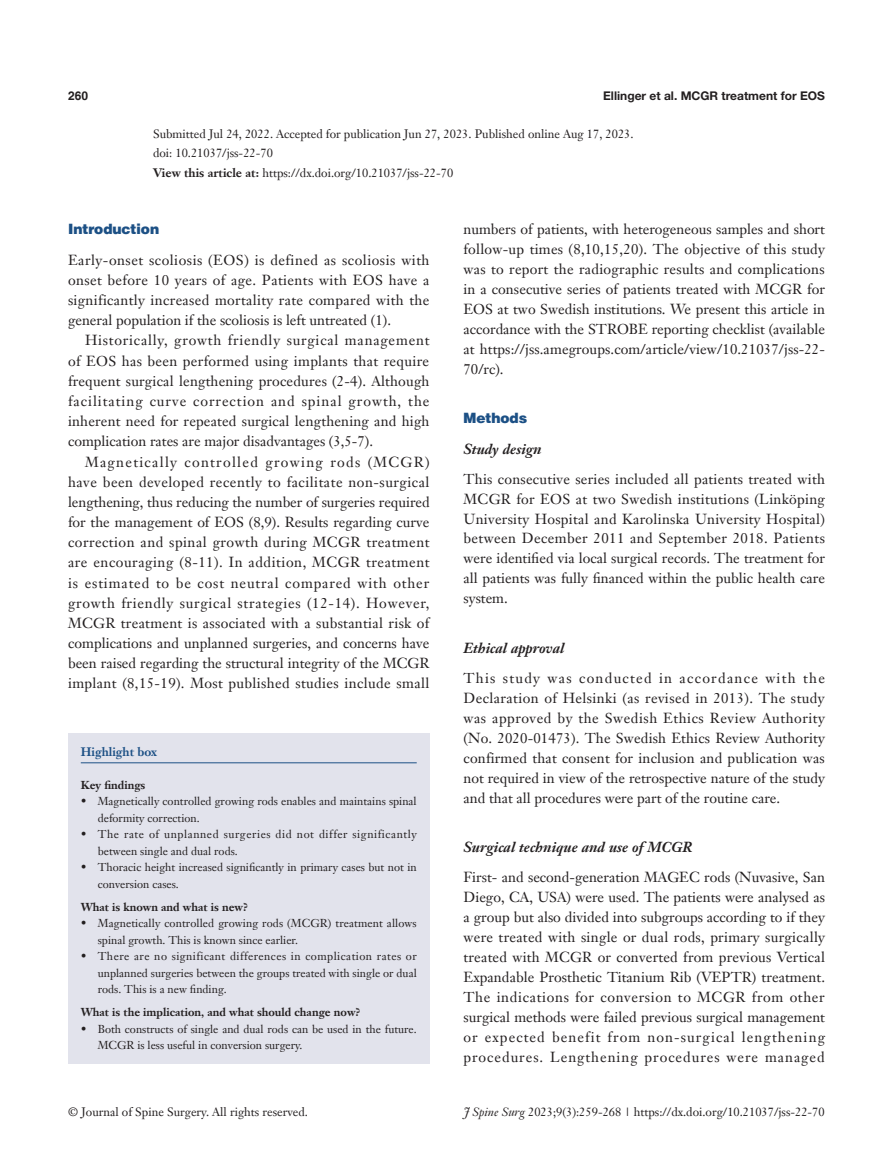
<style>
.page{position:relative;width:893px;height:1170px;background:#fff}
.page>*{position:absolute;margin:0;border:0;box-sizing:border-box;transform-origin:0 0}
.t1{font:14.25px/20px "Janson Text LT";color:#231f20;text-align:justify}
.t2{font:italic 700 14.25px "Janson Text LT";color:#231f20}
.t3{font:900 14.25px "Helvetica";color:#1c5085}
.t4{font:12px/19.6px "Janson Text LT";color:#231f20}
.t5{font:700 12px "Helvetica Neue LT Pro";color:#231f20}
.t6{font:700 12px "Janson Text LT";color:#1c5085}
.t7{font:700 12px "Helvetica";color:#231f20}
.t8{font:11.25px/16.5px "Janson Text LT";color:#231f20}
.t9{font:700 11.25px "Janson Text LT";color:#231f20}
.t10{font:11.25px/16.5px "Janson Text LT";letter-spacing:.05em;color:#231f20}
.s1{font-weight:700}
.s2{font-style:italic}
</style>
<div class="page">
<div style="left:68px;top:733px;width:361px;height:330px;background:#e2e3ec"></div>
<hr style="left:81px;top:762px;width:336px;height:1px;background:#1c5085">
<p class="t7" style="left:68px;top:88px;width:22px">260</p>
<p class="t5" style="left:603px;top:88px;width:223px">Ellinger et al. MCGR treatment for EOS</p>
<p class="t4" style="left:153px;top:124px;width:482px">Submitted Jul 24, 2022. Accepted for publication Jun 27, 2023. Published online Aug 17, 2023. doi: 10.21037/jss-22-70<br><span class="s1">View this article at:</span> https://dx.doi.org/10.21037/jss-22-70</p>
<p class="t3" style="left:68px;top:220px;width:93px">Introduction</p>
<p class="t1" style="left:68px;top:250px;width:363px">Early-onset scoliosis (EOS) is defined as scoliosis with onset before 10 years of age. Patients with EOS have a significantly increased mortality rate compared with the general population if the scoliosis is left untreated (1).</p>
<p class="t1" style="left:68px;top:330px;width:363px;text-indent:17px">Historically, growth friendly surgical management of EOS has been performed using implants that require frequent surgical lengthening procedures (2-4). Although facilitating curve correction and spinal growth, the inherent need for repeated surgical lengthening and high complication rates are major disadvantages (3,5-7).</p>
<p class="t1" style="left:68px;top:451px;width:363px;text-indent:17px">Magnetically controlled growing rods (MCGR) have been developed recently to facilitate non-surgical lengthening, thus reducing the number of surgeries required for the management of EOS (8,9). Results regarding curve correction and spinal growth during MCGR treatment are encouraging (8-11). In addition, MCGR treatment is estimated to be cost neutral compared with other growth friendly surgical strategies (12-14). However, MCGR treatment is associated with a substantial risk of complications and unplanned surgeries, and concerns have been raised regarding the structural integrity of the MCGR implant (8,15-19). Most published studies include small</p>
<p class="t6" style="left:81px;top:744px;width:78px">Highlight box</p>
<p class="t9" style="left:81px;top:777px;width:66px">Key findings</p>
<p class="t8" style="left:98px;top:793px;width:320px;text-indent:-17px">• Magnetically controlled growing rods enables and maintains spinal deformity correction.</p>
<p class="t10" style="left:98px;top:826px;width:321px;text-indent:-17px">• The rate of unplanned surgeries did not differ significantly between single and dual rods.</p>
<p class="t8" style="left:98px;top:859px;width:320px;text-indent:-17px">• Thoracic height increased significantly in primary cases but not in conversion cases.</p>
<p class="t9" style="left:81px;top:899px;width:169px">What is known and what is new?</p>
<p class="t8" style="left:98px;top:915px;width:320px;text-indent:-17px">• Magnetically controlled growing rods (MCGR) treatment allows spinal growth. This is known since earlier.</p>
<p class="t8" style="left:98px;top:948px;width:320px;text-align:justify;text-indent:-17px">• There are no significant differences in complication rates or unplanned surgeries between the groups treated with single or dual rods. This is a new finding.</p>
<p class="t9" style="left:81px;top:1005px;width:281px">What is the implication, and what should change now?</p>
<p class="t8" style="left:98px;top:1020px;width:320px;text-indent:-17px">• Both constructs of single and dual rods can be used in the future.<br>MCGR is less useful in conversion surgery.</p>
<p class="t1" style="left:463px;top:219px;width:363px">numbers of patients, with heterogeneous samples and short follow-up times (8,10,15,20). The objective of this study was to report the radiographic results and complications in a consecutive series of patients treated with MCGR for EOS at two Swedish institutions. We present this article in accordance with the STROBE reporting checklist (available at https://jss.amegroups.com/article/view/10.21037/jss-22- 70/rc).</p>
<p class="t3" style="left:463px;top:409px;width:65px">Methods</p>
<p class="t2" style="left:463px;top:439px;width:80px">Study design</p>
<p class="t1" style="left:463px;top:468px;width:363px">This consecutive series included all patients treated with MCGR for EOS at two Swedish institutions (Linköping University Hospital and Karolinska University Hospital) between December 2011 and September 2018. Patients were identified via local surgical records. The treatment for all patients was fully financed within the public health care system.</p>
<p class="t2" style="left:463px;top:638px;width:102px">Ethical approval</p>
<p class="t1" style="left:463px;top:668px;width:363px">This study was conducted in accordance with the Declaration of Helsinki (as revised in 2013). The study was approved by the Swedish Ethics Review Authority (No. 2020-01473). The Swedish Ethics Review Authority confirmed that consent for inclusion and publication was not required in view of the retrospective nature of the study and that all procedures were part of the routine care.</p>
<p class="t2" style="left:463px;top:838px;width:230px">Surgical technique and use of MCGR</p>
<p class="t1" style="left:463px;top:867px;width:363px">First- and second-generation MAGEC rods (Nuvasive, San Diego, CA, USA) were used. The patients were analysed as a group but also divided into subgroups according to if they were treated with single or dual rods, primary surgically treated with MCGR or converted from previous Vertical Expandable Prosthetic Titanium Rib (VEPTR) treatment.<br>The indications for conversion to MCGR from other surgical methods were failed previous surgical management or expected benefit from non-surgical lengthening procedures. Lengthening procedures were managed</p>
<p class="t4" style="left:68px;top:1102px;width:241px">© Journal of Spine Surgery. All rights reserved.</p>
<p class="t4" style="left:464px;top:1102px;width:362px"><span class="s2">J Spine Surg</span> 2023;9(3):259-268 | https://dx.doi.org/10.21037/jss-22-70</p>
</div>
